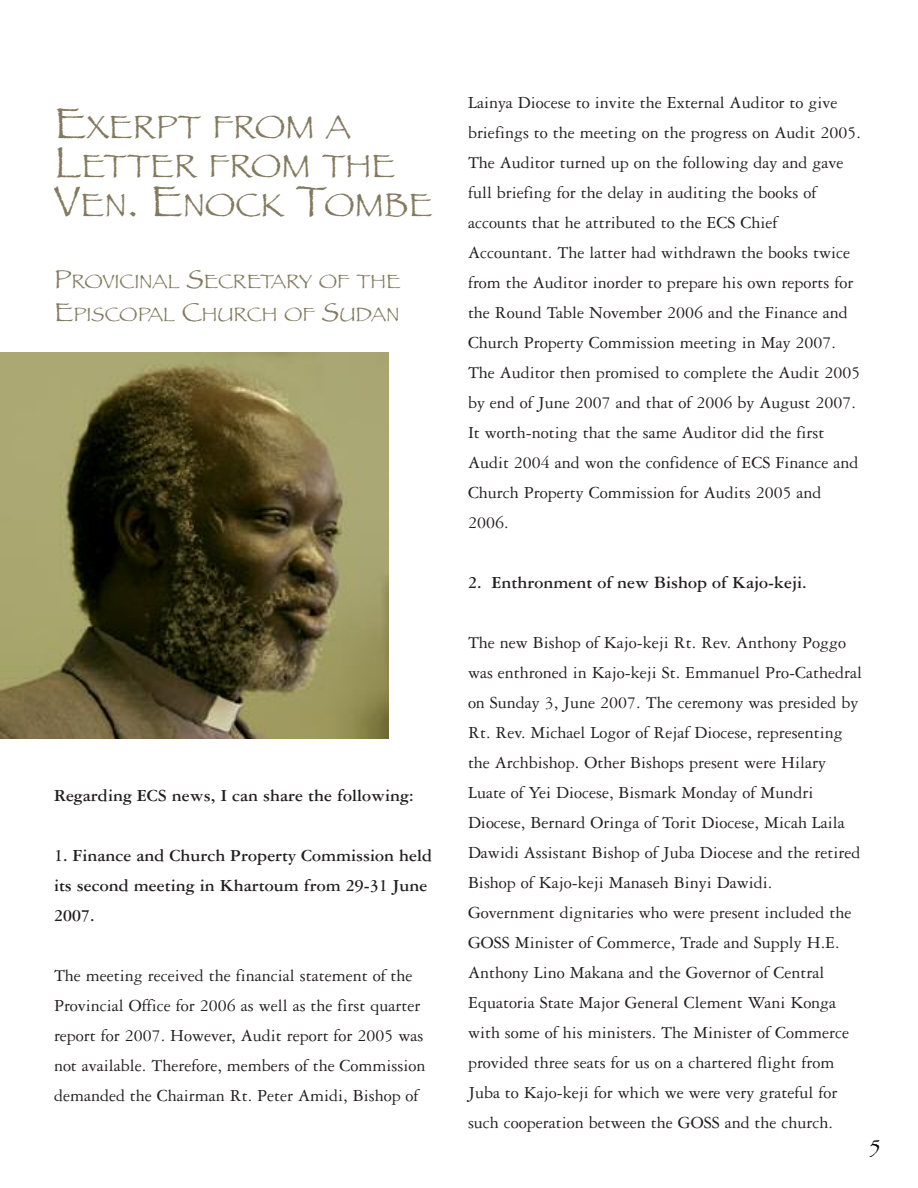
<style>
.page{position:relative;width:918px;height:1188px;background:#fff}
.page>*{position:absolute;margin:0;border:0;box-sizing:border-box;transform-origin:0 0}
.t1{font:33.75px/39px "Papyrus";color:#82795e}
.t2{font:21px "Papyrus";color:#000}
.t3{font:20.25px/33px "Papyrus";color:#82795e}
.t4{font:18px/30px "Garamond Three";color:#231f20}
.t5{font:700 18px/30px "Garamond Three";color:#231f20}
.s1{font-size:45px}
.s2{font-size:27px}
</style>
<div class="page">
<img style="left:0;top:353px;width:389px;height:386px">
<h1 class="t1" style="left:54px;top:107px;width:380px"><span class="s1">E</span>XERPT FROM A<br><span class="s1">L</span>ETTER FROM THE<br><span class="s1">V</span>EN<span class="s1">. E</span>NOCK <span class="s1">T</span>OMBE</h1>
<p class="t3" style="left:54px;top:264px;width:348px"><span class="s2">P</span>ROVICINAL <span class="s2">S</span>ECRETARY OF THE<br><span class="s2">E</span>PISCOPAL <span class="s2">C</span>HURCH OF <span class="s2">S</span>UDAN</p>
<p class="t5" style="left:54px;top:782px;width:361px">Regarding ECS news, I can share the following:</p>
<p class="t5" style="left:54px;top:842px;width:380px">1. Finance and Church Property Commission held its second meeting in Khartoum from 29-31 June<br>2007.</p>
<p class="t4" style="left:54px;top:962px;width:373px">The meeting received the financial statement of the Provincial Office for 2006 as well as the first quarter report for 2007. However, Audit report for 2005 was not available. Therefore, members of the Commission demanded the Chairman Rt. Peter Amidi, Bishop of</p>
<p class="t4" style="left:468px;top:89px;width:394px">Lainya Diocese to invite the External Auditor to give briefings to the meeting on the progress on Audit 2005.<br>The Auditor turned up on the following day and gave full briefing for the delay in auditing the books of accounts that he attributed to the ECS Chief Accountant. The latter had withdrawn the books twice from the Auditor inorder to prepare his own reports for the Round Table November 2006 and the Finance and Church Property Commission meeting in May 2007.<br>The Auditor then promised to complete the Audit 2005 by end of June 2007 and that of 2006 by August 2007.<br>It worth-noting that the same Auditor did the first Audit 2004 and won the confidence of ECS Finance and Church Property Commission for Audits 2005 and 2006.</p>
<p class="t5" style="left:468px;top:569px;width:340px">2. Enthronment of new Bishop of Kajo-keji.</p>
<p class="t4" style="left:468px;top:629px;width:396px">The new Bishop of Kajo-keji Rt. Rev. Anthony Poggo was enthroned in Kajo-keji St. Emmanuel Pro-Cathedral on Sunday 3, June 2007. The ceremony was presided by Rt. Rev. Michael Logor of Rejaf Diocese, representing the Archbishop. Other Bishops present were Hilary Luate of Yei Diocese, Bismark Monday of Mundri Diocese, Bernard Oringa of Torit Diocese, Micah Laila Dawidi Assistant Bishop of Juba Diocese and the retired Bishop of Kajo-keji Manaseh Binyi Dawidi.<br>Government dignitaries who were present included the GOSS Minister of Commerce, Trade and Supply H.E.<br>Anthony Lino Makana and the Governor of Central Equatoria State Major General Clement Wani Konga with some of his ministers. The Minister of Commerce provided three seats for us on a chartered flight from Juba to Kajo-keji for which we were very grateful for such cooperation between the GOSS and the church.</p>
<p class="t2" style="left:870px;top:1134px;width:12px">5</p>
</div>
